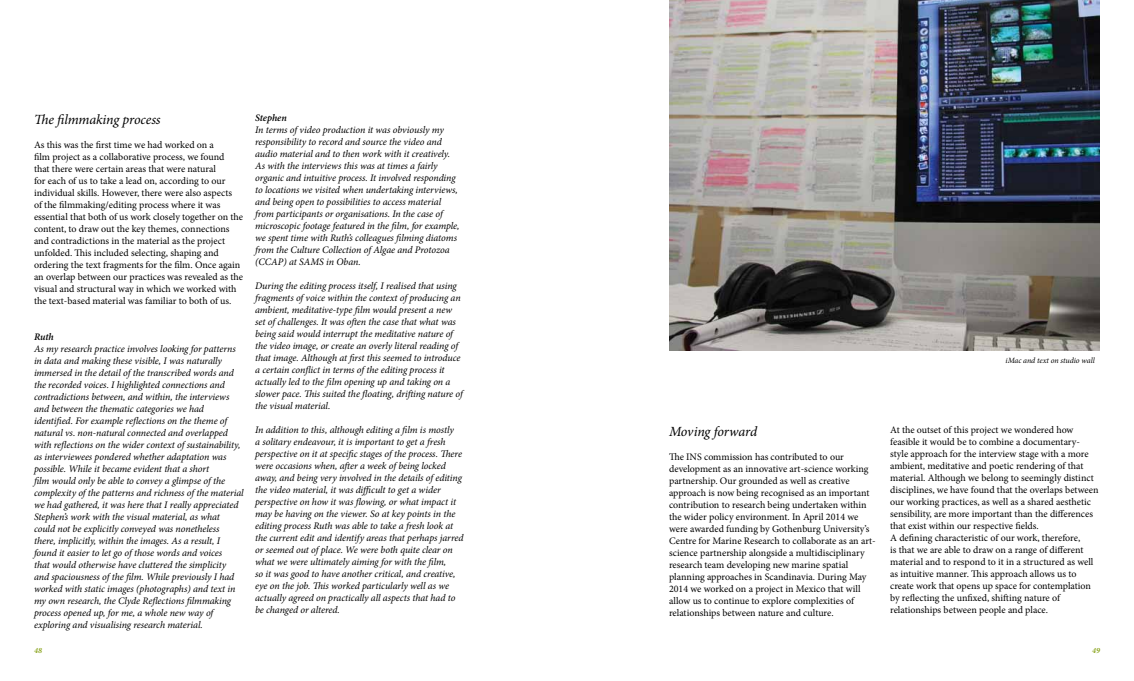
<style>
.page{position:relative;width:1134px;height:681px;background:#fff}
.page>*{position:absolute;margin:0;border:0;box-sizing:border-box;transform-origin:0 0}
.t1{font:italic 14px "Minion Pro";letter-spacing:-.01em;color:#000}
.t2{font:italic 10px/12px "Minion Pro";letter-spacing:-.01em;color:#000}
.t3{font:10px/12px "Minion Pro";color:#000}
.t4{font:italic 600 10px "Minion Pro";letter-spacing:-.005em;color:#000}
.t5{font:italic 8px "Minion Pro";letter-spacing:-.005em;color:#000}
.t6{font:italic 700 8px "Minion Pro";color:#8fa827}
</style>
<div class="page">
<img style="left:669px;top:0;width:431px;height:350px">
<h1 class="t1" style="left:34px;top:110px;width:128px">The filmmaking process</h1>
<p class="t3" style="left:34px;top:138px;width:211px">As this was the first time we had worked on a<br>film project as a collaborative process, we found<br>that there were certain areas that were natural<br>for each of us to take a lead on, according to our individual skills. However, there were also aspects<br>of the filmmaking/editing process where it was essential that both of us work closely together on the content, to draw out the key themes, connections and contradictions in the material as the project unfolded. This included selecting, shaping and ordering the text fragments for the film. Once again an overlap between our practices was revealed as the visual and structural way in which we worked with the text-based material was familiar to both of us.</p>
<p class="t4" style="left:34px;top:329px;width:21px">Ruth</p>
<p class="t2" style="left:34px;top:342px;width:211px">As my research practice involves looking for patterns in data and making these visible, I was naturally immersed in the detail of the transcribed words and the recorded voices. I highlighted connections and contradictions between, and within, the interviews and between the thematic categories we had identified. For example reflections on the theme of natural vs. non-natural connected and overlapped with reflections on the wider context of sustainability, as interviewees pondered whether adaptation was possible. While it became evident that a short<br>film would only be able to convey a glimpse of the complexity of the patterns and richness of the material we had gathered, it was here that I really appreciated Stephen’s work with the visual material, as what<br>could not be explicitly conveyed was nonetheless there, implicitly, within the images. As a result, I found it easier to let go of those words and voices<br>that would otherwise have cluttered the simplicity and spaciousness of the film. While previously I had worked with static images (photographs) and text in my own research, the Clyde Reflections filmmaking process opened up, for me, a whole new way of exploring and visualising research material.</p>
<p class="t4" style="left:255px;top:110px;width:33px">Stephen</p>
<p class="t2" style="left:255px;top:123px;width:206px">In terms of video production it was obviously my responsibility to record and source the video and audio material and to then work with it creatively.<br>As with the interviews this was at times a fairly organic and intuitive process. It involved responding to locations we visited when undertaking interviews, and being open to possibilities to access material from participants or organisations. In the case of microscopic footage featured in the film, for example, we spent time with Ruth’s colleagues filming diatoms from the Culture Collection of Algae and Protozoa (CCAP) at SAMS in Oban.</p>
<p class="t2" style="left:255px;top:279px;width:209px">During the editing process itself, I realised that using fragments of voice within the context of producing an ambient, meditative-type film would present a new set of challenges. It was often the case that what was being said would interrupt the meditative nature of the video image, or create an overly literal reading of that image. Although at first this seemed to introduce a certain conflict in terms of the editing process it actually led to the film opening up and taking on a slower pace. This suited the floating, drifting nature of the visual material.</p>
<p class="t2" style="left:255px;top:423px;width:210px">In addition to this, although editing a film is mostly<br>a solitary endeavour, it is important to get a fresh perspective on it at specific stages of the process. There were occasions when, after a week of being locked away, and being very involved in the details of editing the video material, it was difficult to get a wider perspective on how it was flowing, or what impact it may be having on the viewer. So at key points in the editing process Ruth was able to take a fresh look at the current edit and identify areas that perhaps jarred or seemed out of place. We were both quite clear on what we were ultimately aiming for with the film,<br>so it was good to have another critical, and creative, eye on the job. This worked particularly well as we actually agreed on practically all aspects that had to be changed or altered.</p>
<h1 class="t1" style="left:669px;top:421px;width:90px">Moving forward</h1>
<p class="t3" style="left:669px;top:450px;width:208px">The INS commission has contributed to our development as an innovative art-science working partnership. Our grounded as well as creative approach is now being recognised as an important contribution to research being undertaken within the wider policy environment. In April 2014 we were awarded funding by Gothenburg University’s Centre for Marine Research to collaborate as an art&shy;science partnership alongside a multidisciplinary research team developing new marine spatial planning approaches in Scandinavia. During May 2014 we worked on a project in Mexico that will allow us to continue to explore complexities of relationships between nature and culture.</p>
<p class="t5" style="left:1005px;top:355px;width:91px">iMac and text on studio wall</p>
<p class="t3" style="left:890px;top:423px;width:210px">At the outset of this project we wondered how feasible it would be to combine a documentary&shy;style approach for the interview stage with a more ambient, meditative and poetic rendering of that material. Although we belong to seemingly distinct disciplines, we have found that the overlaps between our working practices, as well as a shared aesthetic sensibility, are more important than the differences that exist within our respective fields.<br>A defining characteristic of our work, therefore,<br>is that we are able to draw on a range of different material and to respond to it in a structured as well as intuitive manner. This approach allows us to create work that opens up space for contemplation by reflecting the unfixed, shifting nature of relationships between people and place.</p>
<p class="t6" style="left:34px;top:644px;width:9px">48</p>
<p class="t6" style="left:1092px;top:644px;width:9px">49</p>
</div>
